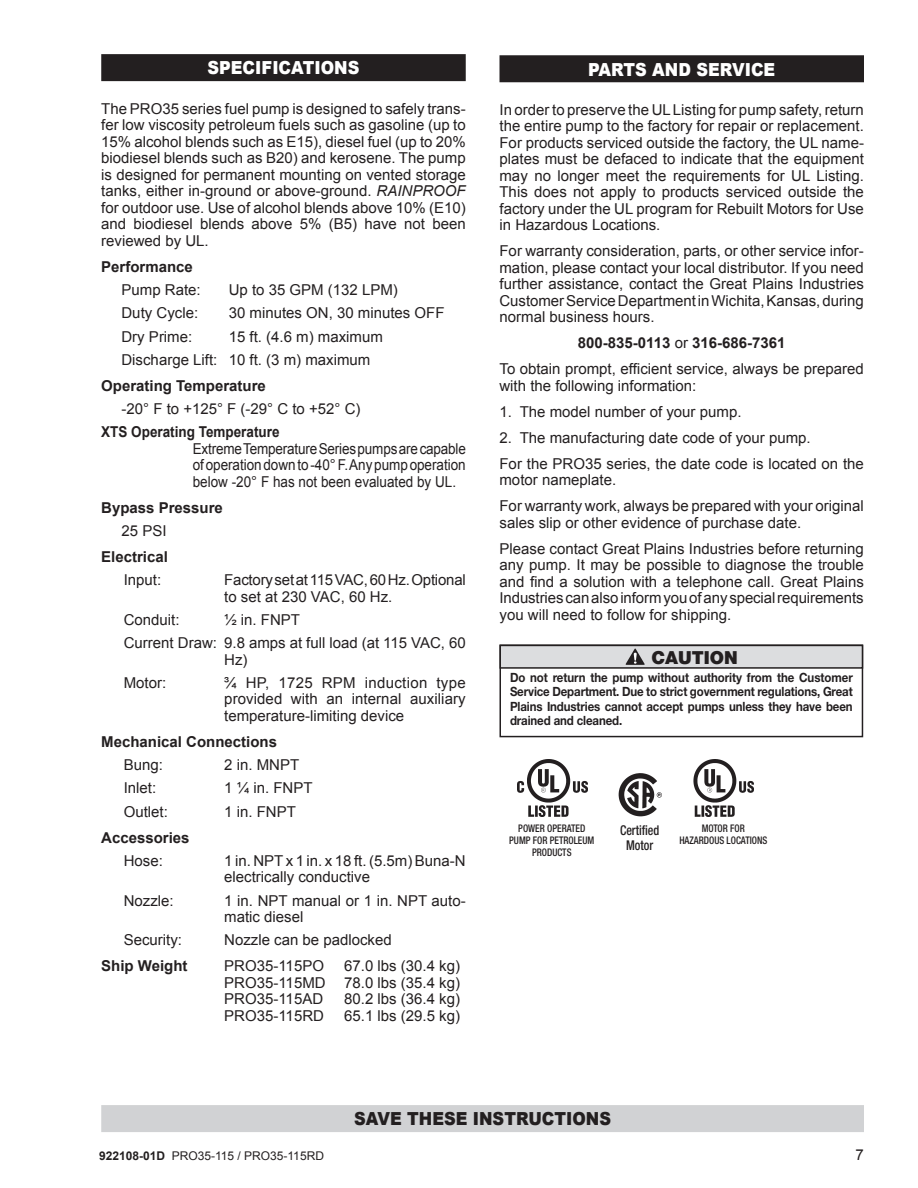
<style>
.page{position:relative;width:918px;height:1188px;background:#fff}
.page>*{position:absolute;margin:0;border:0;box-sizing:border-box;transform-origin:0 0}
.t1{font:900 18px "Arial";color:#fff;scale:.9 1}
.t2{font:900 18px "Arial";color:#231f20;scale:.9 1}
.t3{font:900 18px "Helvetica Neue LT Std";color:#231f20}
.t4{font:15px/16.5px "Arial";color:#231f20}
.t5{font:15px/16.5px "Arial";color:#231f20;text-align:justify;scale:.9 1}
.t6{font:700 15px "Arial";color:#231f20}
.t7{font:700 15px "Arial";color:#231f20;scale:.9 1}
.t8{font:500 condensed 13.5px/15px "Helvetica Neue LT Std";color:#231f20;text-align:center;scale:.9 1}
.t9{font:700 12.75px/14.2px "Helvetica Neue LT Std";letter-spacing:-.01em;color:#231f20;text-align:justify;scale:.9 1}
.t10{font:12px "Arial";color:#231f20}
.t11{font:500 condensed 10.5px/12px "Helvetica Neue LT Std";color:#231f20;text-align:center;scale:.9 1}
.s1{font-style:italic}
.s2{font-weight:700}
</style>
<div class="page">
<div style="left:101px;top:54px;width:365px;height:27px;background:#231f20"></div>
<div style="left:101px;top:1105px;width:763px;height:27px;background:#d1d2d4"></div>
<div style="left:500px;top:55px;width:364px;height:27px;background:#231f20"></div>
<div style="left:500px;top:645px;width:363px;height:92px;border:2px solid #231f20"></div>
<div style="left:500px;top:645px;width:362px;height:23px;background:#dcdddf"></div>
<svg style="left:626px;top:649px;width:19px;height:16px"></svg>
<div style="left:500px;top:645px;width:363px;height:24px;border:2px solid #231f20"></div>
<img style="left:693px;top:760px;width:61px;height:56px">
<img style="left:517px;top:760px;width:70px;height:56px">
<img style="left:618px;top:773px;width:44px;height:44px">
<p class="t1" style="left:208px;top:55px;width:170px">SPECIFICATIONS</p>
<p class="t4" style="left:101px;top:100px;width:366px;text-align:justify">The PRO35 series fuel pump is designed to safely trans&shy;fer low viscosity petroleum fuels such as gasoline (up to 15% alcohol blends such as E15), diesel fuel (up to 20% biodiesel blends such as B20) and kerosene. The pump is designed for permanent mounting on vented storage tanks, either in-ground or above-ground. <span class="s1">RAINPROOF </span>for outdoor use. Use of alcohol blends above 10% (E10) and biodiesel blends above 5% (B5) have not been reviewed by UL.</p>
<p class="t6" style="left:101px;top:257px;width:93px">Performance</p>
<p class="t4" style="left:122px;top:282px;width:81px">Pump Rate:</p>
<p class="t4" style="left:229px;top:282px;width:171px">Up to 35 GPM (132 LPM)</p>
<p class="t4" style="left:122px;top:305px;width:78px">Duty Cycle:</p>
<p class="t4" style="left:229px;top:305px;width:217px">30 minutes ON, 30 minutes OFF</p>
<p class="t4" style="left:122px;top:328px;width:72px">Dry Prime:</p>
<p class="t4" style="left:122px;top:325px;width:263px;line-height:23.2px;text-indent:107px">15 ft. (4.6 m) maximum<br>Discharge Lift: 10 ft. (3 m) maximum</p>
<p class="t6" style="left:101px;top:375px;width:166px">Operating Temperature</p>
<p class="t4" style="left:122px;top:401px;width:241px">-20° F to +125° F (-29° C to +52° C)</p>
<p class="t7" style="left:101px;top:422px;width:200px">XTS Operating Temperature</p>
<p class="t5" style="left:193px;top:440px;width:305px">Extreme Temperature Series pumps are capable of operation down to -40° F. Any pump operation below -20° F has not been evaluated by UL.</p>
<p class="t6" style="left:101px;top:497px;width:123px">Bypass Pressure</p>
<p class="t4" style="left:122px;top:523px;width:47px">25 PSI</p>
<p class="t6" style="left:101px;top:547px;width:68px">Electrical</p>
<p class="t4" style="left:124px;top:572px;width:39px">Input:</p>
<p class="t4" style="left:224px;top:572px;width:243px">Factory set at 115 VAC, 60 Hz. Optional to set at 230 VAC, 60 Hz.</p>
<p class="t4" style="left:124px;top:612px;width:57px">Conduit:</p>
<p class="t4" style="left:124px;top:608px;width:343px;line-height:23.2px;text-indent:100px">½ in. FNPT<br>Current Draw: 9.8 amps at full load (at 115 VAC, 60</p>
<p class="t4" style="left:224px;top:651px;width:25px">Hz)</p>
<p class="t4" style="left:124px;top:675px;width:44px">Motor:</p>
<p class="t4" style="left:224px;top:675px;width:243px;text-align:justify">¾ HP, 1725 RPM induction type provided with an internal auxiliary temperature-limiting device</p>
<p class="t6" style="left:101px;top:732px;width:177px">Mechanical Connections</p>
<p class="t4" style="left:124px;top:757px;width:41px">Bung:</p>
<p class="t4" style="left:224px;top:757px;width:77px">2 in. MNPT</p>
<p class="t4" style="left:124px;top:780px;width:34px">Inlet:</p>
<p class="t4" style="left:224px;top:780px;width:90px">1 ¼ in. FNPT</p>
<p class="t4" style="left:124px;top:803px;width:46px">Outlet:</p>
<p class="t4" style="left:224px;top:803px;width:73px">1 in. FNPT</p>
<p class="t6" style="left:101px;top:827px;width:90px">Accessories</p>
<p class="t4" style="left:124px;top:852px;width:41px">Hose:</p>
<p class="t4" style="left:224px;top:852px;width:243px">1 in. NPT x 1 in. x 18 ft. (5.5m) Buna-N electrically conductive</p>
<p class="t4" style="left:124px;top:892px;width:52px">Nozzle:</p>
<p class="t4" style="left:224px;top:892px;width:243px">1 in. NPT manual or 1 in. NPT auto&shy;matic diesel</p>
<p class="t4" style="left:124px;top:932px;width:60px">Security:</p>
<p class="t4" style="left:224px;top:932px;width:169px">Nozzle can be padlocked</p>
<p class="t6" style="left:101px;top:956px;width:88px">Ship Weight</p>
<p class="t4" style="left:224px;top:958px;width:101px">PRO35-115PO</p>
<p class="t4" style="left:224px;top:958px;width:237px;text-align:justify;text-indent:120px">67.0 lbs (30.4 kg)<br>PRO35-115MD 78.0 lbs (35.4 kg)<br>PRO35-115AD</p>
<p class="t4" style="left:344px;top:991px;width:117px">80.2 lbs (36.4 kg)</p>
<p class="t4" style="left:224px;top:1007px;width:101px">PRO35-115RD</p>
<p class="t4" style="left:344px;top:1007px;width:117px">65.1 lbs (29.5 kg)</p>
<p class="t1" style="left:588px;top:56px;width:209px">PARTS AND SERVICE</p>
<p class="t4" style="left:500px;top:102px;width:366px;text-align:justify">In order to preserve the UL Listing for pump safety, return the entire pump to the factory for repair or replacement.<br>For products serviced outside the factory, the UL name&shy;plates must be defaced to indicate that the equipment may no longer meet the requirements for UL Listing.<br>This does not apply to products serviced outside the factory under the UL program for Rebuilt Motors for Use in Hazardous Locations.</p>
<p class="t4" style="left:500px;top:243px;width:366px;text-align:justify">For warranty consideration, parts, or other service infor&shy;mation, please contact your local distributor. If you need further assistance, contact the Great Plains Industries Customer Service Department in Wichita, Kansas, during normal business hours.</p>
<p class="t4" style="left:500px;top:330px;width:366px;line-height:26px;text-align:center"><span class="s2">800-835-0113</span> or <span class="s2">316-686-7361<br></span>To obtain prompt, efficient service, always be prepared</p>
<p class="t4" style="left:500px;top:377px;width:198px">with the following information:</p>
<p class="t4" style="left:500px;top:403px;width:244px">1. The model number of your pump.</p>
<p class="t4" style="left:500px;top:425px;width:366px;line-height:26px">2. The manufacturing date code of your pump.<br>For the PRO35 series, the date code is located on the</p>
<p class="t4" style="left:500px;top:467px;width:366px;line-height:26px">motor nameplate.<br>For warranty work, always be prepared with your original</p>
<p class="t4" style="left:500px;top:510px;width:366px;line-height:26px">sales slip or other evidence of purchase date.<br>Please contact Great Plains Industries before returning</p>
<p class="t4" style="left:500px;top:557px;width:366px;text-align:justify">any pump. It may be possible to diagnose the trouble and find a solution with a telephone call. Great Plains Industries can also inform you of any special requirements you will need to follow for shipping.</p>
<p class="t3" style="left:651px;top:647px;width:88px">CAUTION</p>
<p class="t9" style="left:510px;top:670px;width:382px">Do not return the pump without authority from the Customer Service Department. Due to strict government regulations, Great Plains Industries cannot accept pumps unless they have been drained and cleaned.</p>
<p class="t11" style="left:509px;top:822px;width:96px">POWER OPERATED<br>PUMP FOR PETROLEUM<br>PRODUCTS</p>
<p class="t11" style="left:679px;top:822px;width:99px">MOTOR FOR<br>HAZARDOUS LOCATIONS</p>
<p class="t8" style="left:620px;top:823px;width:45px">Certified<br>Motor</p>
<p class="t2" style="left:354px;top:1106px;width:287px">SAVE THESE INSTRUCTIONS</p>
<p class="t10" style="left:99px;top:1148px;width:226px"><span class="s2">922108-01D</span> PRO35-115 / PRO35-115RD</p>
<p class="t4" style="left:856px;top:1147px;width:10px">7</p>
</div>
